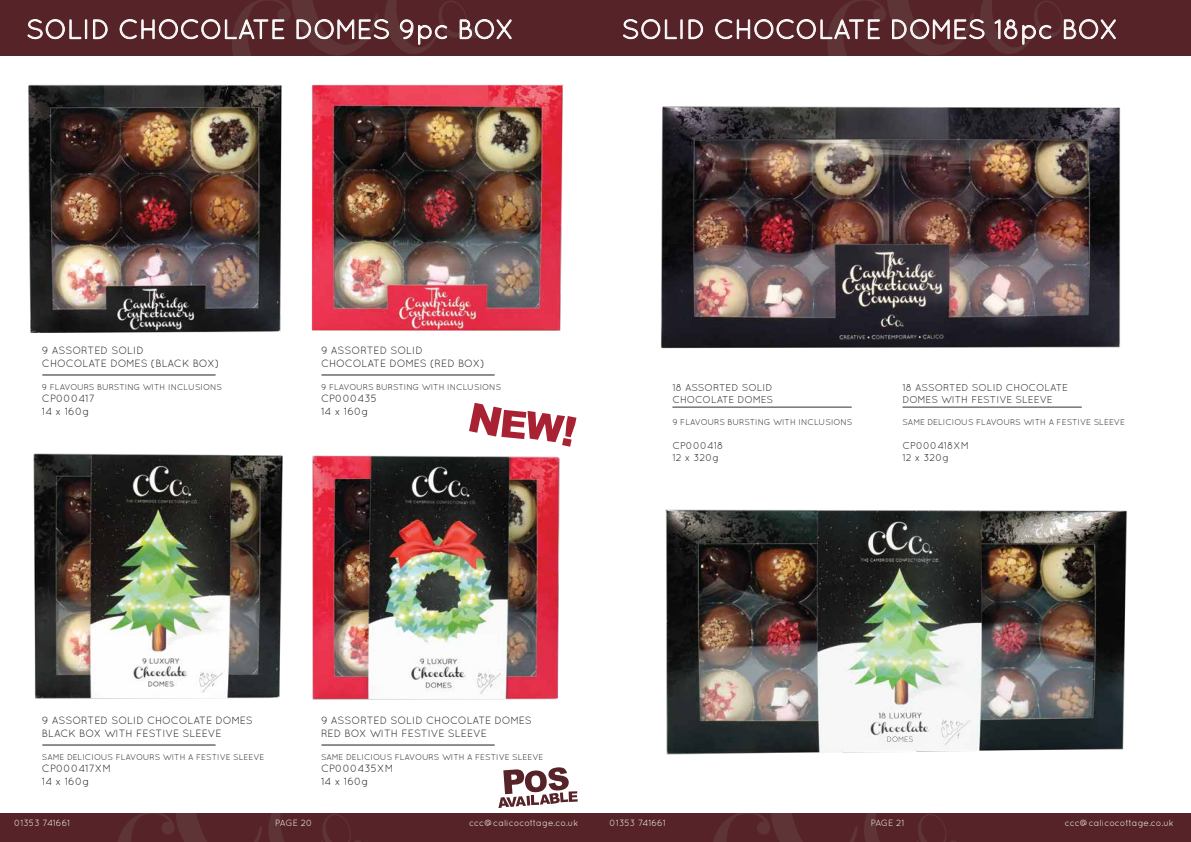
<style>
.page{position:relative;width:1191px;height:842px;background:#fff}
.page>*{position:absolute;margin:0;border:0;box-sizing:border-box;transform-origin:0 0}
.t1{font:27px "Quicksand";color:#fff}
.t2{font:10.5px/12.6px "Quicksand";color:#231f20}
.t3{font:10px/12px "Quicksand";color:#231f20}
.t4{font:9px "Quicksand";letter-spacing:-.005em;color:#fff}
.t5{font:8.4px "Quicksand";color:#231f20}
</style>
<div class="page">
<hr style="left:42px;top:374px;width:173px;height:1px;background:#231f20">
<hr style="left:321px;top:374px;width:173px;height:1px;background:#231f20">
<div style="left:0;top:813px;width:609px;height:29px;background:#562428"></div>
<div style="left:0;top:0;width:609px;height:56px;background:#562428"></div>
<svg style="left:498px;top:767px;width:79px;height:41px"></svg>
<hr style="left:42px;top:744px;width:173px;height:1px;background:#231f20">
<hr style="left:321px;top:744px;width:173px;height:1px;background:#231f20">
<svg style="left:118px;top:813px;width:144px;height:29px"></svg>
<svg style="left:269px;top:813px;width:92px;height:29px"></svg>
<hr style="left:672px;top:407px;width:179px;height:1px;background:#372e2c">
<div style="left:581px;top:813px;width:610px;height:29px;background:#562428"></div>
<div style="left:581px;top:0;width:610px;height:56px;background:#562428"></div>
<svg style="left:713px;top:813px;width:144px;height:29px"></svg>
<svg style="left:864px;top:813px;width:92px;height:29px"></svg>
<svg style="left:623px;top:19px;width:54px;height:21px"></svg>
<div style="left:680px;top:19px;width:2px;height:20px;border:1px solid #fff"></div>
<svg style="left:688px;top:19px;width:15px;height:21px"></svg>
<svg style="left:715px;top:0;width:400px;height:56px"></svg>
<hr style="left:902px;top:407px;width:179px;height:1px;background:#372e2c">
<svg style="left:27px;top:19px;width:55px;height:21px"></svg>
<div style="left:85px;top:19px;width:2px;height:20px;border:1px solid #fff"></div>
<svg style="left:93px;top:19px;width:15px;height:21px"></svg>
<svg style="left:119px;top:0;width:392px;height:56px"></svg>
<img style="left:311px;top:84px;width:253px;height:247px">
<img style="left:28px;top:84px;width:254px;height:248px">
<img style="left:312px;top:455px;width:248px;height:245px">
<img style="left:33px;top:453px;width:250px;height:246px">
<svg style="left:469px;top:403px;width:107px;height:44px"></svg>
<img style="left:665px;top:509px;width:462px;height:246px">
<div style="left:881px;top:735px;width:39px;height:11px;background:#f5f5f6"></div>
<svg style="left:887px;top:736px;width:26px;height:6px"></svg>
<img style="left:661px;top:106px;width:460px;height:243px">
<h1 class="t1" style="left:26px;top:14px;width:490px">SOLID CHOCOLATE DOMES 9pc BOX</h1>
<h1 class="t1" style="left:622px;top:14px;width:498px">SOLID CHOCOLATE DOMES 18pc BOX</h1>
<p class="t2" style="left:42px;top:344px;width:179px">9 ASSORTED SOLID<br>CHOCOLATE DOMES (BLACK BOX)</p>
<p class="t5" style="left:42px;top:382px;width:182px">9 FLAVOURS BURSTING WITH INCLUSIONS</p>
<p class="t2" style="left:42px;top:392px;width:54px">CP000417<br>14 x 160g</p>
<p class="t2" style="left:321px;top:344px;width:165px">9 ASSORTED SOLID<br>CHOCOLATE DOMES (RED BOX)</p>
<p class="t5" style="left:321px;top:382px;width:182px">9 FLAVOURS BURSTING WITH INCLUSIONS</p>
<p class="t2" style="left:321px;top:392px;width:58px">CP000435<br>14 x 160g</p>
<p class="t3" style="left:672px;top:381px;width:102px">18 ASSORTED SOLID<br>CHOCOLATE DOMES</p>
<p class="t5" style="left:672px;top:417px;width:182px">9 FLAVOURS BURSTING WITH INCLUSIONS</p>
<p class="t3" style="left:672px;top:439px;width:52px">CP000418<br>12 x 320g</p>
<p class="t3" style="left:902px;top:381px;width:167px">18 ASSORTED SOLID CHOCOLATE<br>DOMES WITH FESTIVE SLEEVE</p>
<p class="t5" style="left:902px;top:417px;width:224px">SAME DELICIOUS FLAVOURS WITH A FESTIVE SLEEVE</p>
<p class="t3" style="left:902px;top:439px;width:68px">CP000418XM<br>12 x 320g</p>
<p class="t2" style="left:42px;top:714px;width:212px">9 ASSORTED SOLID CHOCOLATE DOMES<br>BLACK BOX WITH FESTIVE SLEEVE</p>
<p class="t5" style="left:42px;top:752px;width:224px">SAME DELICIOUS FLAVOURS WITH A FESTIVE SLEEVE</p>
<p class="t2" style="left:42px;top:762px;width:71px">CP000417XM<br>14 x 160g</p>
<p class="t2" style="left:321px;top:714px;width:212px">9 ASSORTED SOLID CHOCOLATE DOMES<br>RED BOX WITH FESTIVE SLEEVE</p>
<p class="t5" style="left:321px;top:752px;width:224px">SAME DELICIOUS FLAVOURS WITH A FESTIVE SLEEVE</p>
<p class="t2" style="left:321px;top:762px;width:74px">CP000435XM<br>14 x 160g</p>
<p class="t4" style="left:14px;top:818px;width:58px">01353 741661</p>
<p class="t4" style="left:275px;top:818px;width:39px">PAGE 20</p>
<p class="t4" style="left:469px;top:818px;width:111px">ccc@calicocottage.co.uk</p>
<p class="t4" style="left:609px;top:818px;width:58px">01353 741661</p>
<p class="t4" style="left:870px;top:818px;width:35px">PAGE 21</p>
<p class="t4" style="left:1064px;top:818px;width:111px">ccc@calicocottage.co.uk</p>
</div>
